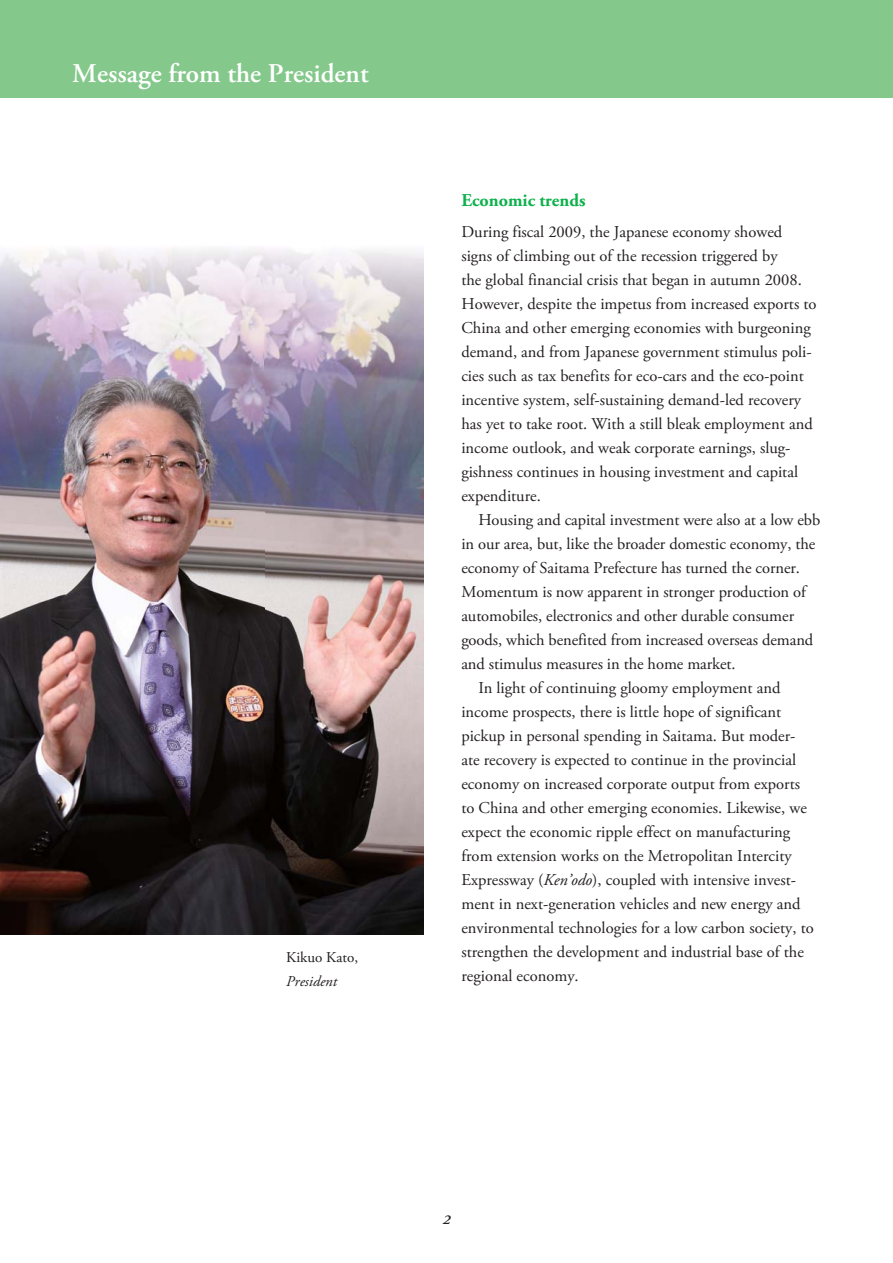
<style>
.page{position:relative;width:893px;height:1263px;background:#fff}
.page>*{position:absolute;margin:0;border:0;box-sizing:border-box;transform-origin:0 0}
.t1{font:600 27px "Adobe Garamond Pro";color:#fff}
.t2{font:700 18px "Adobe Garamond Pro";color:#0cb14b}
.t3{font:16.5px "Adobe Garamond Pro";color:#231f20}
.t4{font:15px/24px "Adobe Garamond Pro";color:#231f20}
.t5{font:italic 600 13.5px "Adobe Garamond Pro";color:#231f20;scale:1.11 1}
.s1{font-style:italic}
</style>
<div class="page">
<div style="left:0;top:0;width:893px;height:98px;background:#84c98b"></div>
<img style="left:0;top:248px;width:423px;height:687px">
<p class="t1" style="left:72px;top:63px;width:298px">Message from the President</p>
<p class="t4" style="left:286px;top:946px;width:73px">Kikuo Kato,<br><span class="s1">President</span></p>
<p class="t2" style="left:461px;top:193px;width:126px">Economic trends</p>
<p class="t3" style="left:461px;top:225px;width:322px">During fiscal 2009, the Japanese economy showed</p>
<p class="t3" style="left:461px;top:249px;width:318px">signs of climbing out of the recession triggered by</p>
<p class="t3" style="left:461px;top:273px;width:342px">the global financial crisis that began in autumn 2008.</p>
<p class="t3" style="left:461px;top:297px;width:357px">However, despite the impetus from increased exports to</p>
<p class="t3" style="left:461px;top:321px;width:351px">China and other emerging economies with burgeoning</p>
<p class="t3" style="left:461px;top:345px;width:352px">demand, and from Japanese government stimulus poli-</p>
<p class="t3" style="left:461px;top:369px;width:344px">cies such as tax benefits for eco-cars and the eco-point</p>
<p class="t3" style="left:461px;top:393px;width:341px">incentive system, self-sustaining demand-led recovery</p>
<p class="t3" style="left:461px;top:417px;width:353px">has yet to take root. With a still bleak employment and</p>
<p class="t3" style="left:461px;top:441px;width:331px">income outlook, and weak corporate earnings, slug-</p>
<p class="t3" style="left:461px;top:465px;width:338px">gishness continues in housing investment and capital</p>
<p class="t3" style="left:461px;top:489px;width:81px">expenditure.</p>
<p class="t3" style="left:478px;top:513px;width:343px">Housing and capital investment were also at a low ebb</p>
<p class="t3" style="left:461px;top:537px;width:356px">in our area, but, like the broader domestic economy, the</p>
<p class="t3" style="left:461px;top:561px;width:340px">economy of Saitama Prefecture has turned the corner.</p>
<p class="t3" style="left:461px;top:585px;width:346px">Momentum is now apparent in stronger production of</p>
<p class="t3" style="left:461px;top:609px;width:334px">automobiles, electronics and other durable consumer</p>
<p class="t3" style="left:461px;top:633px;width:353px">goods, which benefited from increased overseas demand</p>
<p class="t3" style="left:461px;top:657px;width:276px">and stimulus measures in the home market.</p>
<p class="t3" style="left:478px;top:681px;width:304px">In light of continuing gloomy employment and</p>
<p class="t3" style="left:461px;top:705px;width:321px">income prospects, there is little hope of significant</p>
<p class="t3" style="left:461px;top:729px;width:336px">pickup in personal spending in Saitama. But moder-</p>
<p class="t3" style="left:461px;top:753px;width:336px">ate recovery is expected to continue in the provincial</p>
<p class="t3" style="left:461px;top:777px;width:340px">economy on increased corporate output from exports</p>
<p class="t3" style="left:461px;top:801px;width:347px">to China and other emerging economies. Likewise, we</p>
<p class="t3" style="left:461px;top:825px;width:330px">expect the economic ripple effect on manufacturing</p>
<p class="t3" style="left:461px;top:849px;width:332px">from extension works on the Metropolitan Intercity</p>
<p class="t3" style="left:461px;top:873px;width:336px">Expressway (<span class="s1">Ken’odo</span>), coupled with intensive invest-</p>
<p class="t3" style="left:461px;top:897px;width:341px">ment in next-generation vehicles and new energy and</p>
<p class="t3" style="left:461px;top:921px;width:354px">environmental technologies for a low carbon society, to</p>
<p class="t3" style="left:461px;top:945px;width:344px">strengthen the development and industrial base of the</p>
<p class="t3" style="left:461px;top:969px;width:119px">regional economy.</p>
<p class="t5" style="left:443px;top:1215px;width:8px">2</p>
</div>
